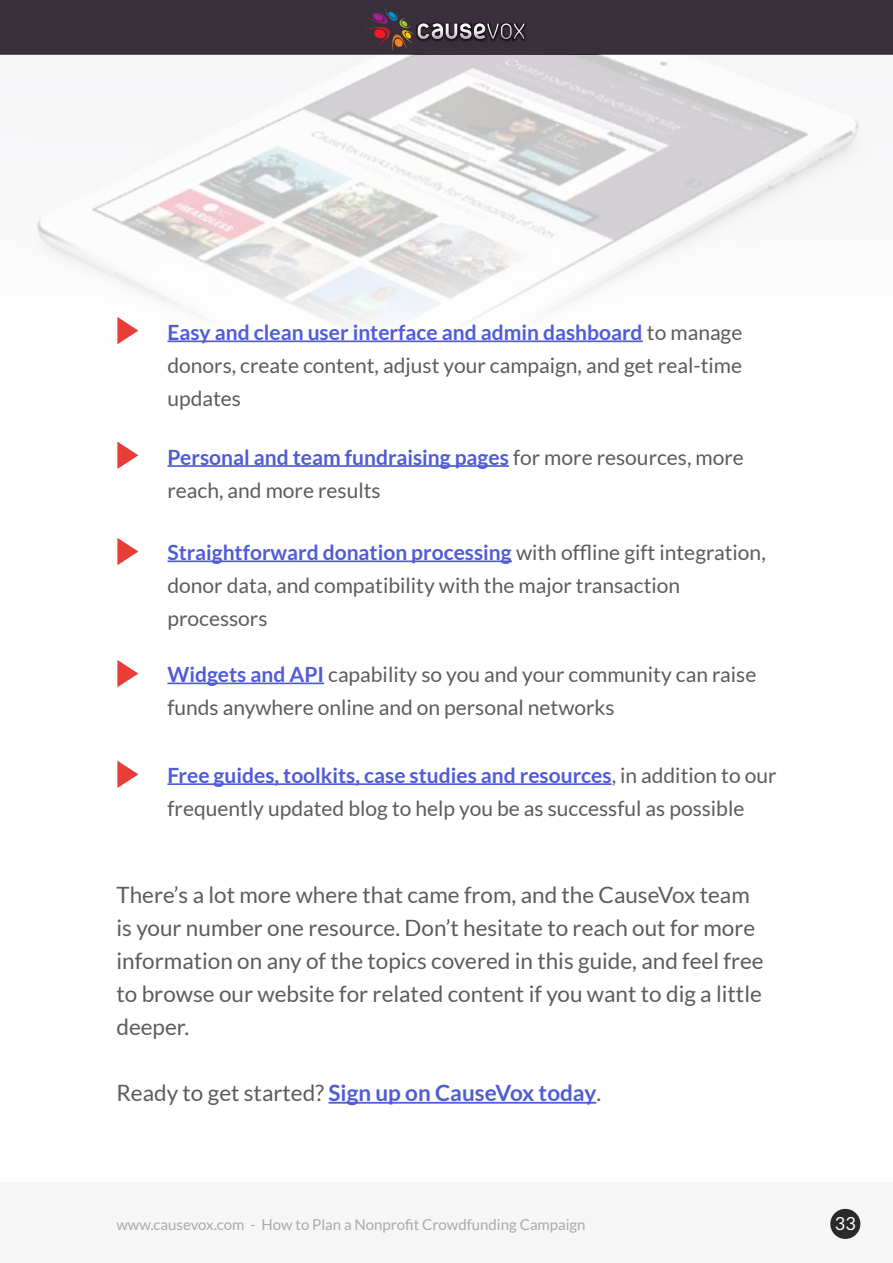
<style>
.page{position:relative;width:893px;height:1263px;background:#fff}
.page>*{position:absolute;margin:0;border:0;box-sizing:border-box;transform-origin:0 0}
.t1{font:22.5px/33px "Lato";color:#5d5c5b}
.t2{font:700 22.5px "Lato";color:#4f5cd6}
.t3{font:21px/33px "Lato";color:#5d5c5b}
.t4{font:18px "Lato";color:#fff}
.t5{font:15px "Lato";color:#aaa}
.s1{font-weight:700;color:#4f5cd6}
.s2{font-weight:400;color:#5d5c5b}
</style>
<div class="page">
<div style="left:0;top:2px;width:893px;height:1261px;background:#f6f6f6"></div>
<div style="left:0;top:0;width:893px;height:54px;background:#392f3b"></div>
<div style="left:830px;top:1209px;width:30px;height:30px;background:#2b2a29;border-radius:50%"></div>
<img style="left:524px;top:23px;width:2px;height:19px">
<svg style="left:365px;top:8px;width:159px;height:43px"></svg>
<div style="left:0;top:55px;width:893px;height:1126px;background:#fff"></div>
<img style="left:0;top:54px;width:893px;height:291px">
<hr style="left:329px;top:1102px;width:267px;height:2px;background:#4f5cd6">
<hr style="left:167px;top:340px;width:476px;height:2px;background:#4f5cd6">
<hr style="left:167px;top:465px;width:342px;height:2px;background:#4f5cd6">
<hr style="left:167px;top:560px;width:345px;height:2px;background:#4f5cd6">
<hr style="left:167px;top:682px;width:157px;height:2px;background:#4f5cd6">
<hr style="left:167px;top:783px;width:445px;height:2px;background:#4f5cd6">
<svg style="left:117px;top:317px;width:21px;height:27px"></svg>
<svg style="left:117px;top:442px;width:21px;height:27px"></svg>
<svg style="left:117px;top:538px;width:21px;height:27px"></svg>
<svg style="left:117px;top:660px;width:21px;height:27px"></svg>
<svg style="left:117px;top:761px;width:21px;height:27px"></svg>
<p class="t3" style="left:167px;top:316px;width:576px;text-align:justify"><span class="s1">Easy and clean user interface and admin dashboard</span> to manage donors, create content, adjust your campaign, and get real-time updates</p>
<p class="t3" style="left:167px;top:440px;width:578px"><span class="s1">Personal and team fundraising pages</span> for more resources, more reach, and more results</p>
<p class="t3" style="left:167px;top:536px;width:600px"><span class="s1">Straightforward donation processing</span> with offline gift integration, donor data, and compatibility with the major transaction processors</p>
<p class="t3" style="left:167px;top:658px;width:590px"><span class="s1">Widgets and API</span> capability so you and your community can raise funds anywhere online and on personal networks</p>
<p class="t3" style="left:167px;top:759px;width:611px"><span class="s1">Free guides, toolkits, case studies and resources</span>, in addition to our frequently updated blog to help you be as successful as possible</p>
<p class="t1" style="left:116px;top:878px;width:649px">There’s a lot more where that came from, and the CauseVox team is your number one resource. Don’t hesitate to reach out for more information on any of the topics covered in this guide, and feel free to browse our website for related content if you want to dig a little deeper.</p>
<p class="t2" style="left:116px;top:1080px;width:486px"><span class="s2">Ready to get started?</span> Sign up on CauseVox today<span class="s2">.</span></p>
<p class="t5" style="left:116px;top:1216px;width:471px">www.causevox.com - How to Plan a Nonprofit Crowdfunding Campaign</p>
<p class="t4" style="left:835px;top:1214px;width:22px">33</p>
</div>
